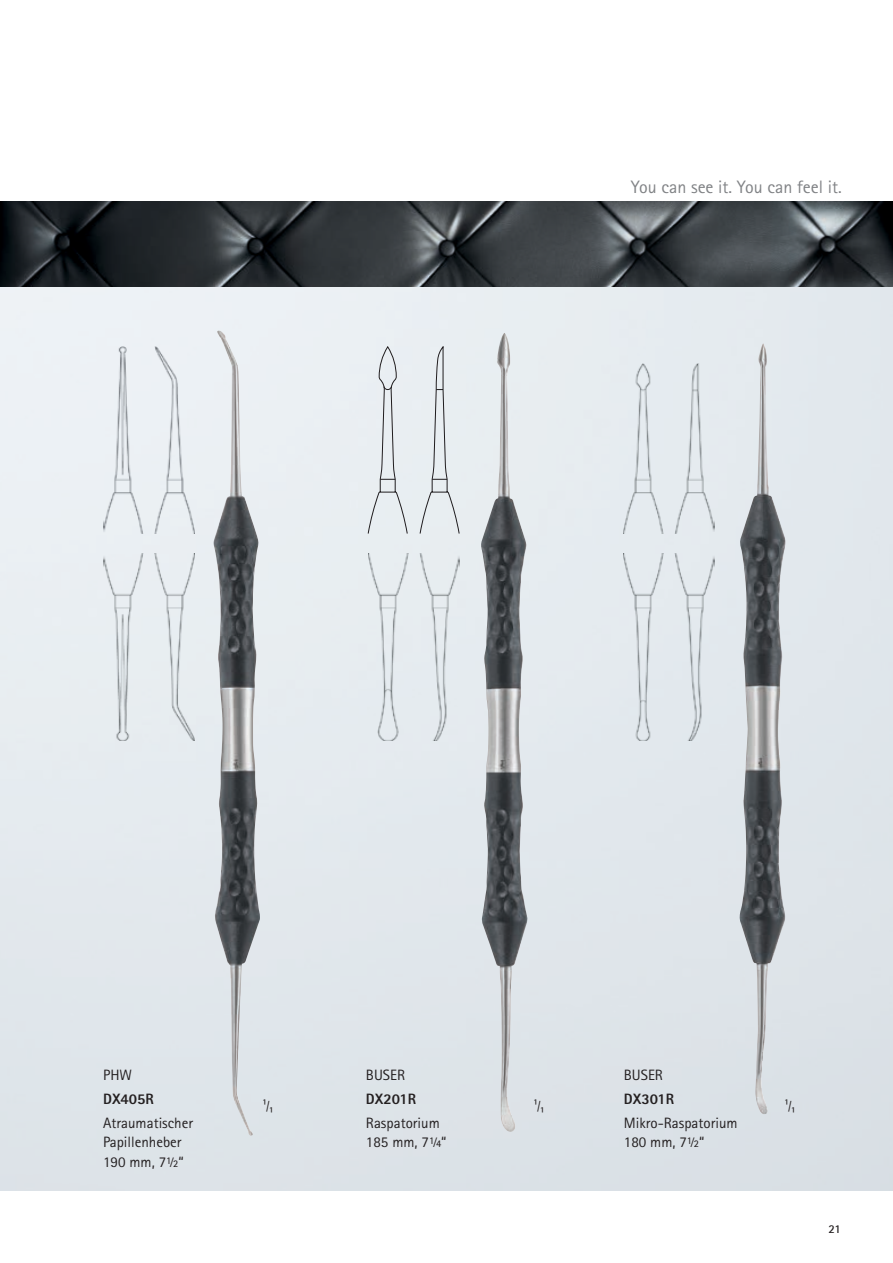
<style>
.page{position:relative;width:893px;height:1263px;background:#fff}
.page>*{position:absolute;margin:0;border:0;box-sizing:border-box;transform-origin:0 0}
.t1{font:18px "Rotis Sans Serif Pro";color:#808285}
.t2{font:15px/19.5px "Rotis Sans Serif Pro";color:#231f20}
.t3{font:800 15px "Rotis Sans Serif Pro";color:#231f20}
.t4{font:700 12px "Rotis Sans Serif Pro";color:#231f20}
.s1{font-weight:400}
</style>
<div class="page">
<img style="left:0;top:202px;width:893px;height:85px">
<img style="left:369px;top:554px;width:91px;height:186px">
<svg style="left:368px;top:346px;width:91px;height:187px;background:#dee3e7"></svg>
<img style="left:624px;top:364px;width:91px;height:169px">
<img style="left:624px;top:554px;width:91px;height:186px">
<img style="left:103px;top:347px;width:91px;height:186px">
<img style="left:103px;top:554px;width:91px;height:186px">
<img style="left:214px;top:330px;width:46px;height:806px">
<img style="left:481px;top:333px;width:46px;height:799px">
<img style="left:740px;top:343px;width:46px;height:771px">
<p class="t1" style="left:631px;top:176px;width:213px">You can see it. You can feel it.</p>
<p class="t2" style="left:103px;top:1065px;width:30px">PHW</p>
<p class="t3" style="left:103px;top:1089px;width:52px">DX405R</p>
<p class="t2" style="left:103px;top:1113px;width:92px">Atraumatischer<br>Papillenheber<br>190 mm, 7½“</p>
<p class="t2" style="left:624px;top:1065px;width:41px">BUSER</p>
<p class="t3" style="left:624px;top:1089px;width:52px">DX301R</p>
<p class="t2" style="left:624px;top:1113px;width:115px">Mikro-Raspatorium<br>180 mm, 7½“</p>
<p class="t2" style="left:366px;top:1065px;width:41px">BUSER</p>
<p class="t3" style="left:366px;top:1089px;width:52px">DX201R</p>
<p class="t2" style="left:366px;top:1113px;width:82px">Raspatorium<br>185 mm, 7¼“</p>
<p class="t4" style="left:262px;top:1096px;width:12px">¹<span class="s1">/</span>₁</p>
<p class="t4" style="left:534px;top:1096px;width:12px">¹<span class="s1">/</span>₁</p>
<p class="t4" style="left:784px;top:1096px;width:12px">¹<span class="s1">/</span>₁</p>
<p class="t4" style="left:828px;top:1221px;width:14px">21</p>
</div>
